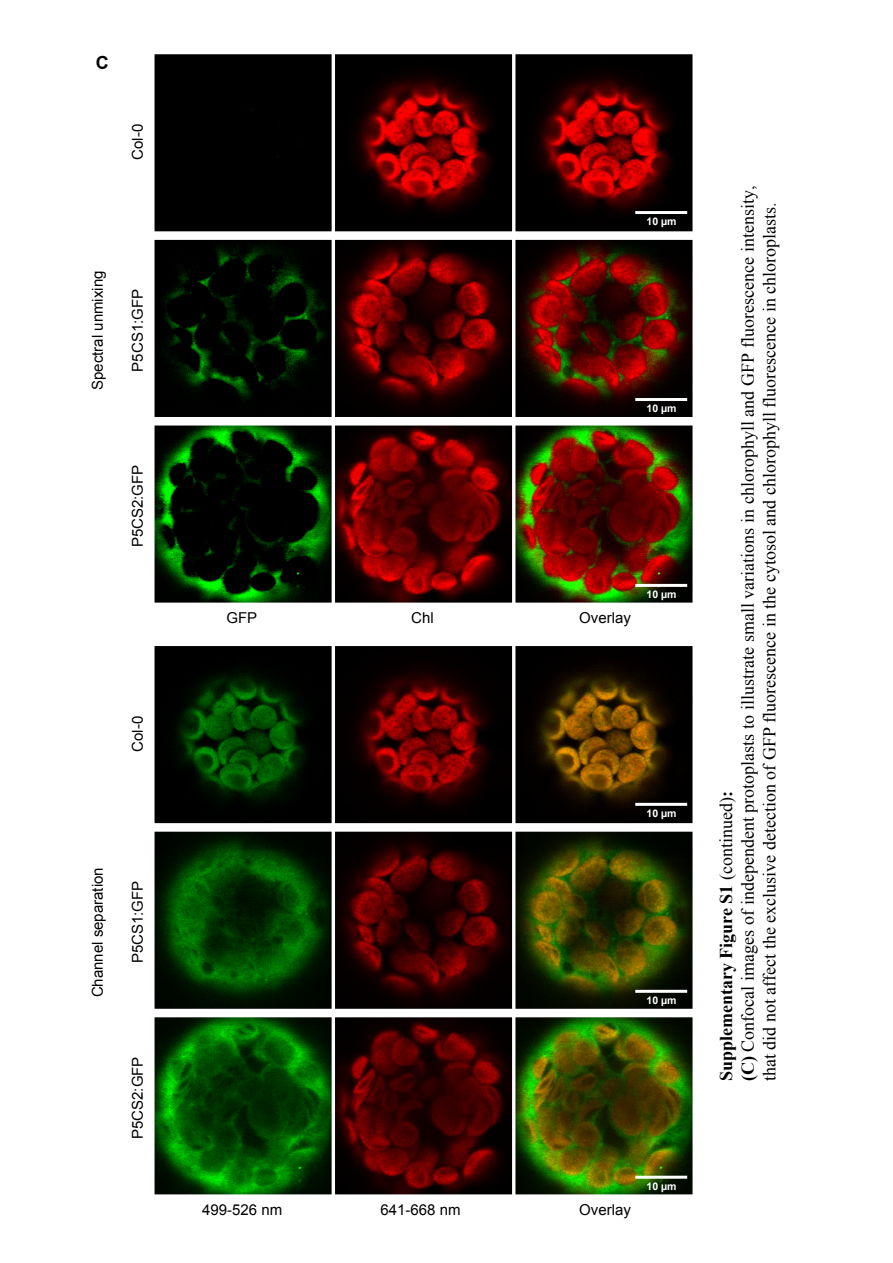
<style>
.page{position:relative;width:893px;height:1263px;background:#fff}
.page>*{position:absolute;margin:0;border:0;box-sizing:border-box;transform-origin:0 0}
.t1{font:18px/21.6px "Times New Roman";color:#000}
.t2{font:700 18px "Arial";color:#000}
.t3{font:15px "Arial";color:#000}
.t4{font:700 10.5px "Arial";color:#fff}
.s1{font-weight:700}
</style>
<div class="page">
<img style="left:335px;top:647px;width:177px;height:176px">
<img style="left:155px;top:646px;width:177px;height:177px">
<img style="left:515px;top:646px;width:177px;height:177px">
<img style="left:335px;top:832px;width:177px;height:177px">
<img style="left:155px;top:832px;width:177px;height:177px">
<img style="left:515px;top:832px;width:177px;height:177px">
<img style="left:335px;top:1017px;width:177px;height:177px">
<img style="left:155px;top:1017px;width:176px;height:177px">
<img style="left:515px;top:1017px;width:177px;height:177px">
<svg style="left:632px;top:801px;width:58px;height:6px"></svg>
<svg style="left:632px;top:988px;width:58px;height:6px"></svg>
<svg style="left:632px;top:1174px;width:58px;height:6px"></svg>
<img style="left:335px;top:54px;width:177px;height:177px">
<div style="left:155px;top:54px;width:177px;height:177px;background:#000"></div>
<img style="left:515px;top:54px;width:177px;height:177px">
<img style="left:335px;top:240px;width:177px;height:176px">
<img style="left:155px;top:240px;width:177px;height:177px">
<img style="left:515px;top:240px;width:177px;height:177px">
<img style="left:335px;top:425px;width:177px;height:177px">
<img style="left:155px;top:425px;width:177px;height:177px">
<img style="left:515px;top:425px;width:177px;height:177px">
<svg style="left:632px;top:210px;width:58px;height:6px"></svg>
<svg style="left:632px;top:396px;width:58px;height:6px"></svg>
<svg style="left:632px;top:582px;width:58px;height:6px"></svg>
<p class="t2" style="left:96px;top:52px;width:14px">C</p>
<p class="t3" style="left:129px;top:160px;width:37px;rotate:-90deg">Col-0</p>
<p class="t3" style="left:89px;top:390px;width:121px;rotate:-90deg">Spectral unmixing</p>
<p class="t3" style="left:129px;top:372px;width:84px;rotate:-90deg">P5CS1:GFP</p>
<p class="t3" style="left:129px;top:547px;width:84px;rotate:-90deg">P5CS2:GFP</p>
<p class="t3" style="left:129px;top:752px;width:37px;rotate:-90deg">Col-0</p>
<p class="t3" style="left:89px;top:997px;width:132px;rotate:-90deg">Channel separation</p>
<p class="t3" style="left:129px;top:963px;width:84px;rotate:-90deg">P5CS1:GFP</p>
<p class="t3" style="left:129px;top:1139px;width:84px;rotate:-90deg">P5CS2:GFP</p>
<p class="t4" style="left:647px;top:216px;width:31px">10 µm</p>
<p class="t4" style="left:647px;top:403px;width:31px">10 µm</p>
<p class="t3" style="left:226px;top:609px;width:32px">GFP</p>
<p class="t3" style="left:411px;top:609px;width:24px">Chl</p>
<p class="t3" style="left:579px;top:609px;width:53px">Overlay</p>
<p class="t4" style="left:647px;top:589px;width:31px">10 µm</p>
<p class="t4" style="left:647px;top:807px;width:31px">10 µm</p>
<p class="t4" style="left:647px;top:994px;width:31px">10 µm</p>
<p class="t3" style="left:202px;top:1201px;width:82px">499-526 nm</p>
<p class="t3" style="left:381px;top:1201px;width:82px">641-668 nm</p>
<p class="t3" style="left:579px;top:1201px;width:53px">Overlay</p>
<p class="t4" style="left:647px;top:1180px;width:31px">10 µm</p>
<p class="t1" style="left:715px;top:1081px;width:897px;rotate:-90deg"><span class="s1">Supplementary Figure S1</span> (continued)<span class="s1">:<br>(C)</span> Confocal images of independent protoplasts to illustrate small variations in chlorophyll and GFP fluorescence intensity, that did not affect the exclusive detection of GFP fluorescence in the cytosol and chlorophyll fluorescence in chloroplasts.</p>
</div>
